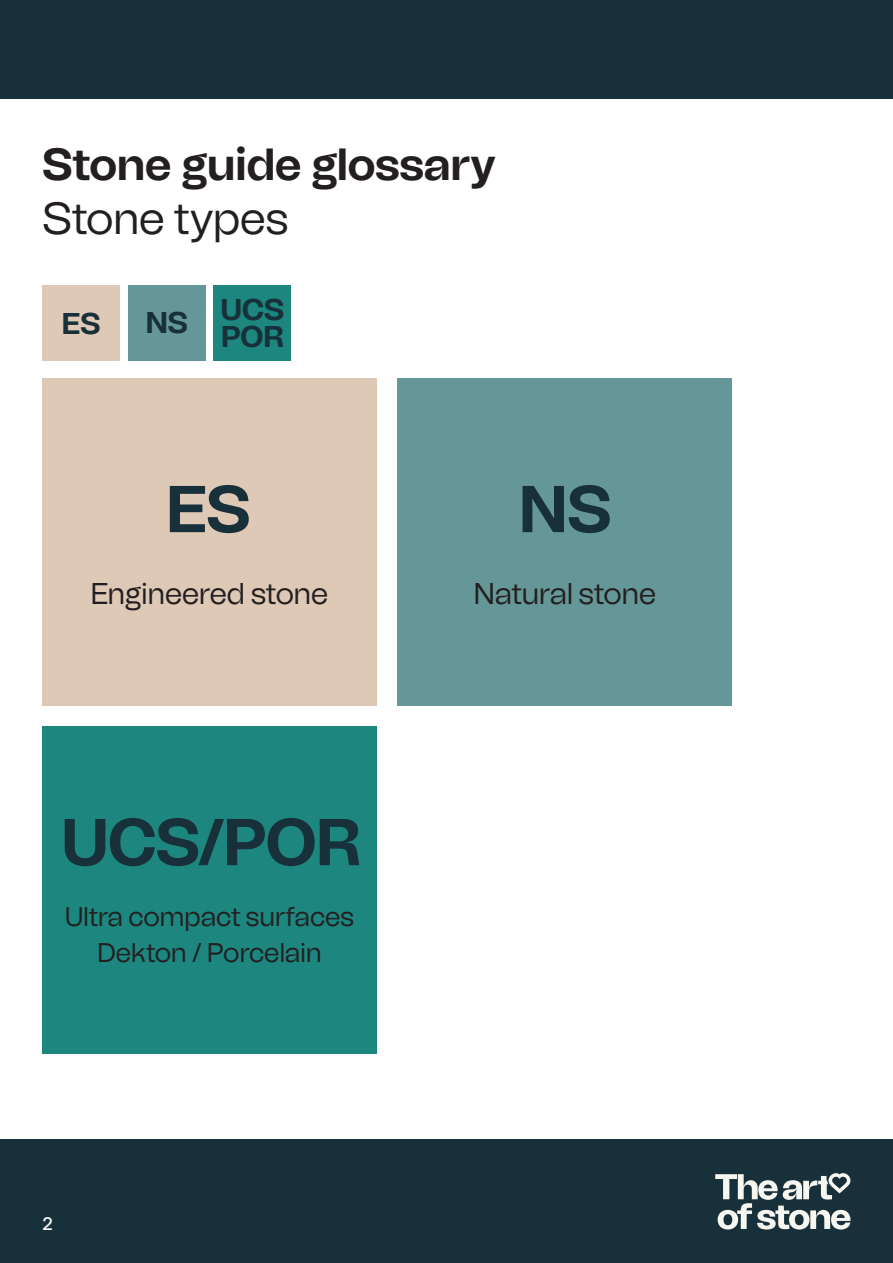
<style>
.page{position:relative;width:893px;height:1263px;background:#fff}
.page>*{position:absolute;margin:0;border:0;box-sizing:border-box;transform-origin:0 0}
.t1{font:700 66px "Tomato Grotesk";letter-spacing:-.005em;color:#183039}
.t2{font:700 45px/54px "Tomato Grotesk";color:#231f20}
.t3{font:30px "Tomato Grotesk";color:#231f20}
.t4{font:700 30px "Tomato Grotesk";color:#183039}
.t5{font:27px/36px "Tomato Grotesk";color:#231f20;text-align:center}
.t6{font:500 18px "Tomato Grotesk";color:#fff}
.s1{font-weight:400}
</style>
<div class="page">
<div style="left:0;top:0;width:893px;height:98px;background:#183039"></div>
<div style="left:0;top:1140px;width:893px;height:123px;background:#183039"></div>
<svg style="left:715px;top:1173px;width:135px;height:56px"></svg>
<div style="left:43px;top:378px;width:334px;height:328px;background:#dec8b6"></div>
<div style="left:398px;top:378px;width:334px;height:328px;background:#669798"></div>
<div style="left:43px;top:726px;width:334px;height:327px;background:#1c867f"></div>
<div style="left:43px;top:285px;width:77px;height:76px;background:#dec8b6"></div>
<div style="left:128px;top:285px;width:77px;height:76px;background:#669798"></div>
<div style="left:214px;top:285px;width:77px;height:76px;background:#1c867f"></div>
<p class="t2" style="left:43px;top:138px;width:455px">Stone guide glossary<br><span class="s1">Stone types</span></p>
<p class="t4" style="left:62px;top:304px;width:40px">ES</p>
<p class="t4" style="left:146px;top:304px;width:44px">NS</p>
<p class="t4" style="left:221px;top:290px;width:64px">UCS</p>
<p class="t4" style="left:221px;top:318px;width:64px">POR</p>
<p class="t1" style="left:166px;top:467px;width:85px">ES</p>
<p class="t3" style="left:91px;top:575px;width:239px">Engineered stone</p>
<p class="t1" style="left:62px;top:800px;width:300px">UCS/POR</p>
<p class="t5" style="left:65px;top:899px;width:290px">Ultra compact surfaces<br>Dekton / Porcelain</p>
<p class="t6" style="left:43px;top:1212px;width:12px">2</p>
<p class="t1" style="left:519px;top:467px;width:94px">NS</p>
<p class="t3" style="left:474px;top:575px;width:184px">Natural stone</p>
</div>
